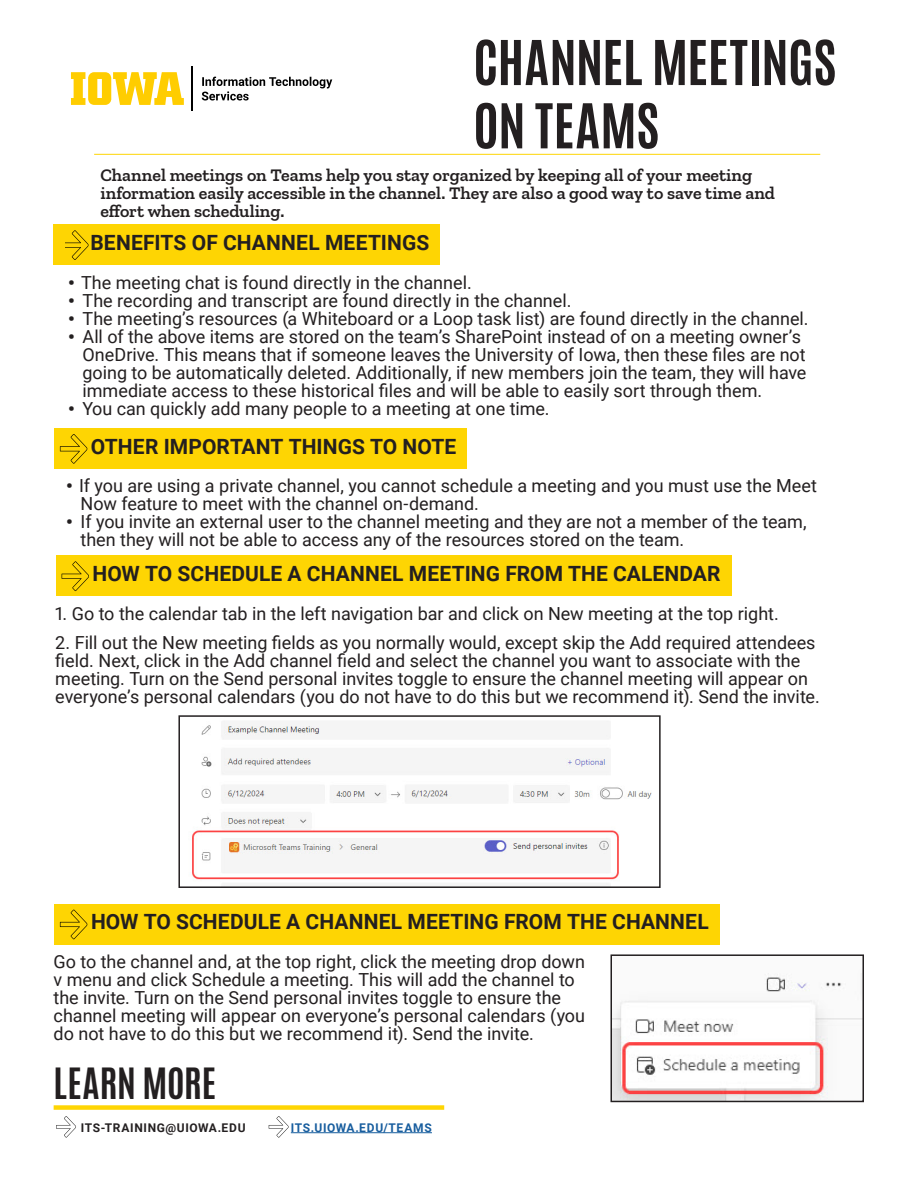
<style>
.page{position:relative;width:918px;height:1188px;background:#fff}
.page>*{position:absolute;margin:0;border:0;box-sizing:border-box;transform-origin:0 0}
.t1{font:700 52.5px "Antonio";letter-spacing:-.005em;color:#231f20}
.Learn_More{font:700 36px "Antonio";letter-spacing:-.01em;color:#231f20}
.Subhead{font:700 21px "Roboto";letter-spacing:.005em;color:#231f20}
.Body_Text{font:18px/18px "Roboto";color:#231f20}
.Intro_Text{font:600 18px/18px "Zilla Slab";color:#231f20}
.URL{font:700 12px "Roboto";letter-spacing:.055em;color:#231f20}
.URL-2{font:700 12px "Roboto";letter-spacing:.055em;color:#175d9e}
.s1{font-weight:900}
</style>
<div class="page">
<svg style="left:71px;top:72px;width:113px;height:33px"></svg>
<svg style="left:202px;top:77px;width:130px;height:24px"></svg>
<hr style="left:192px;top:66px;width:1px;height:45px;background:#000">
<hr style="left:94px;top:154px;width:726px;height:1px;background:#fed503">
<div style="left:54px;top:1105px;width:390px;height:5px;background:#fed503"></div>
<hr style="left:291px;top:1132px;width:141px;height:1px;background:#175d9e">
<div style="left:54px;top:225px;width:386px;height:40px;background:#fed503"></div>
<svg style="left:66px;top:230px;width:23px;height:30px"></svg>
<div style="left:56px;top:556px;width:675px;height:40px;background:#fed503"></div>
<svg style="left:62px;top:561px;width:27px;height:30px"></svg>
<svg style="left:56px;top:1116px;width:20px;height:22px"></svg>
<svg style="left:269px;top:1116px;width:20px;height:22px"></svg>
<div style="left:54px;top:904px;width:666px;height:40px;background:#fed503"></div>
<svg style="left:60px;top:909px;width:27px;height:30px"></svg>
<div style="left:54px;top:429px;width:413px;height:40px;background:#fed503"></div>
<svg style="left:60px;top:434px;width:27px;height:30px"></svg>
<img style="left:192px;top:721px;width:460px;height:164px">
<div style="left:178px;top:715px;width:483px;height:173px;border:2px solid #231f20"></div>
<img style="left:613px;top:973px;width:248px;height:126px">
<div style="left:610px;top:954px;width:254px;height:148px;border:2px solid #231f20"></div>
<p class="t1" style="left:473px;top:23px;width:365px">CHANNEL MEETINGS</p>
<p class="t1" style="left:473px;top:86px;width:188px">ON TEAMS</p>
<p class="Intro_Text" style="left:100px;top:166px;width:676px">Channel meetings on Teams help you stay organized by keeping all of your meeting information easily accessible in the channel. They are also a good way to save time and effort when scheduling.</p>
<p class="Subhead" style="left:90px;top:228px;width:340px">BENEFITS OF CHANNEL MEETINGS</p>
<p class="Body_Text" style="left:68px;top:273px;width:405px"><span class="s1">•</span> The meeting chat is found directly in the channel.</p>
<p class="Body_Text" style="left:68px;top:291px;width:505px"><span class="s1">•</span> The recording and transcript are found directly in the channel.</p>
<p class="Body_Text" style="left:68px;top:309px;width:742px"><span class="s1">•</span> The meeting’s resources (a Whiteboard or a Loop task list) are found directly in the channel.</p>
<p class="Body_Text" style="left:83px;top:327px;width:725px;text-indent:-14px"><span class="s1">•</span> All of the above items are stored on the team’s SharePoint instead of on a meeting owner’s OneDrive. This means that if someone leaves the University of Iowa, then these files are not going to be automatically deleted. Additionally, if new members join the team, they will have immediate access to these historical files and will be able to easily sort through them.</p>
<p class="Body_Text" style="left:68px;top:399px;width:483px"><span class="s1">•</span> You can quickly add many people to a meeting at one time.</p>
<p class="Subhead" style="left:91px;top:432px;width:367px">OTHER IMPORTANT THINGS TO NOTE</p>
<p class="Body_Text" style="left:81px;top:476px;width:738px;text-indent:-14px"><span class="s1">•</span> If you are using a private channel, you cannot schedule a meeting and you must use the Meet<br>Now feature to meet with the channel on-demand.</p>
<p class="Body_Text" style="left:81px;top:512px;width:728px;text-indent:-14px"><span class="s1">•</span> If you invite an external user to the channel meeting and they are not a member of the team, then they will not be able to access any of the resources stored on the team.</p>
<p class="Subhead" style="left:92px;top:559px;width:629px">HOW TO SCHEDULE A CHANNEL MEETING FROM THE CALENDAR</p>
<p class="Body_Text" style="left:55px;top:604px;width:725px">1. Go to the calendar tab in the left navigation bar and click on New meeting at the top right.</p>
<p class="Body_Text" style="left:55px;top:632px;width:766px">2. Fill out the New meeting fields as you normally would, except skip the Add required attendees field. Next, click in the Add channel field and select the channel you want to associate with the meeting. Turn on the Send personal invites toggle to ensure the channel meeting will appear on everyone’s personal calendars (you do not have to do this but we recommend it). Send the invite.</p>
<p class="Subhead" style="left:91px;top:907px;width:619px">HOW TO SCHEDULE A CHANNEL MEETING FROM THE CHANNEL</p>
<p class="Body_Text" style="left:54px;top:952px;width:533px">Go to the channel and, at the top right, click the meeting drop down v menu and click Schedule a meeting. This will add the channel to the invite. Turn on the Send personal invites toggle to ensure the channel meeting will appear on everyone’s personal calendars (you do not have to do this but we recommend it). Send the invite.</p>
<p class="Learn_More" style="left:54px;top:1056px;width:164px">LEARN MORE</p>
<p class="URL" style="left:81px;top:1119px;width:166px">ITS-TRAINING@UIOWA.EDU</p>
<p class="URL-2" style="left:291px;top:1119px;width:142px">ITS.UIOWA.EDU/TEAMS</p>
</div>
